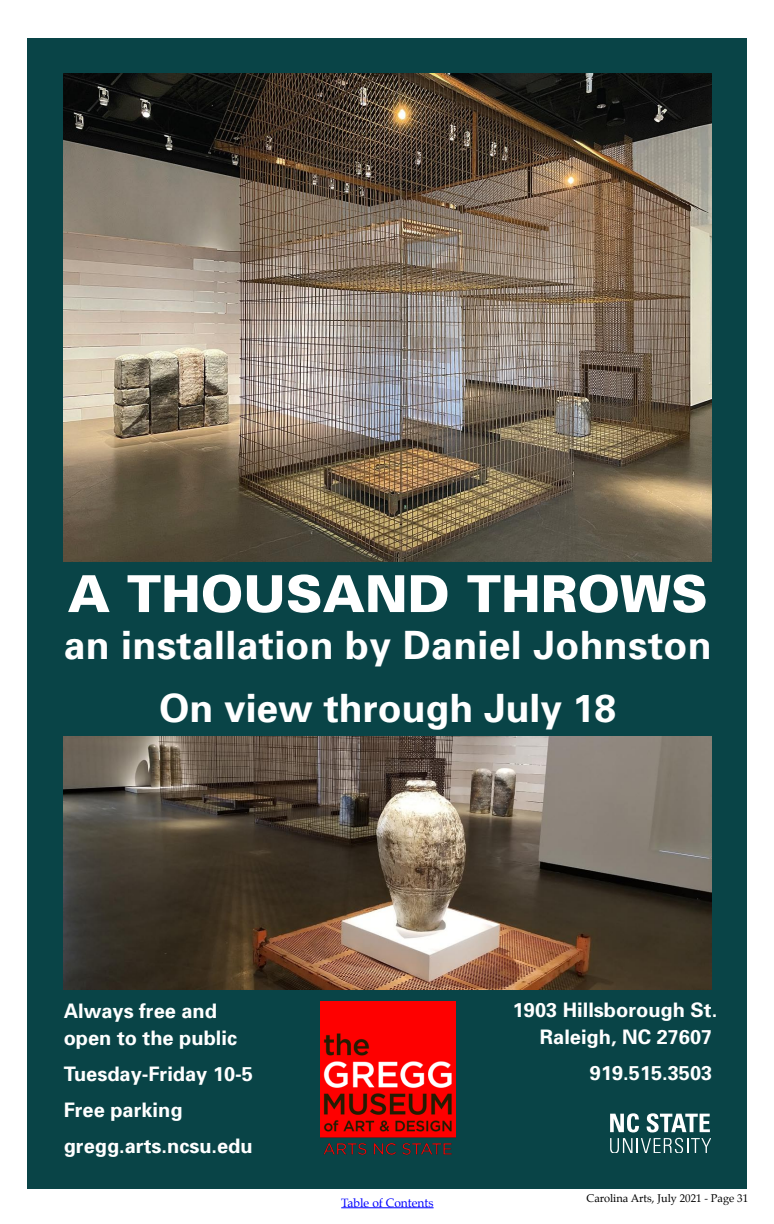
<style>
.page{position:relative;width:774px;height:1224px;background:#fff}
.page>*{position:absolute;margin:0;border:0;box-sizing:border-box;transform-origin:0 0}
.t1{font:900 51px "Univers";color:#fff}
.t2{font:700 39px "Univers";letter-spacing:.01em;color:#fff}
.t3{font:700 20px/27px "Univers";color:#fff}
.t4{font:12px "Palatino";color:#00f}
.t5{font:11px "Palatino";color:#000}
.t6{font:6px "Helvetica";color:#000}
</style>
<div class="page">
<hr style="left:341px;top:1207px;width:93px;height:1px;background:#00f">
<div style="left:28px;top:38px;width:719px;height:1151px;background:#094447"></div>
<img style="left:64px;top:73px;width:648px;height:488px">
<img style="left:64px;top:736px;width:648px;height:253px">
<img style="left:320px;top:1002px;width:135px;height:153px">
<svg style="left:610px;top:1113px;width:29px;height:19px"></svg>
<svg style="left:646px;top:1113px;width:64px;height:19px"></svg>
<svg style="left:610px;top:1138px;width:101px;height:15px"></svg>
<h1 class="t1" style="left:68px;top:562px;width:642px">A THOUSAND THROWS</h1>
<h2 class="t2" style="left:64px;top:620px;width:649px">an installation by Daniel Johnston</h2>
<h2 class="t2" style="left:159px;top:683px;width:459px">On view through July 18</h2>
<p class="t3" style="left:64px;top:996px;width:175px">Always free and open to the public</p>
<p class="t3" style="left:64px;top:1055px;width:191px;line-height:36px">Tuesday-Friday 10-5<br>Free parking gregg.arts.ncsu.edu</p>
<p class="t4" style="left:341px;top:1192px;width:94px">Table of Contents</p>
<p class="t3" style="left:513px;top:995px;width:206px;text-align:right">1903 Hillsborough St.<br>Raleigh, NC 27607</p>
<p class="t3" style="left:590px;top:1058px;width:124px">919.515.3503</p>
<p class="t5" style="left:587px;top:1189px;width:163px">Carolina Arts, July 2021 - Page 31</p>
<p class="t6" style="left:694px;top:1198px;width:52px">4/16/21 10:30 AM</p>
</div>
